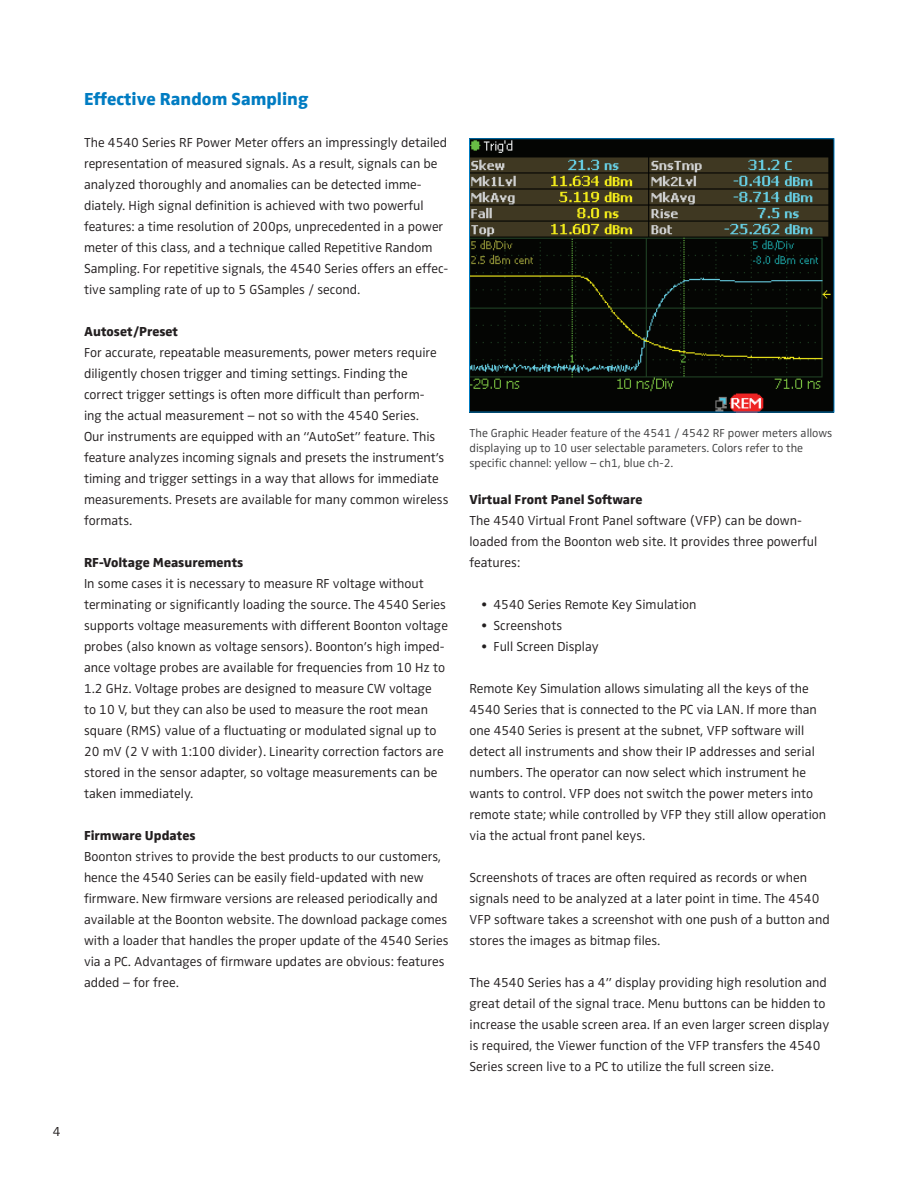
<style>
.page{position:relative;width:918px;height:1188px;background:#fff}
.page>*{position:absolute;margin:0;border:0;box-sizing:border-box;transform-origin:0 0}
.t1{font:800 18px "Zwo Pro";color:#007cc2}
.t2{font:300 13.5px/21px "Zwo Pro";color:#231f20}
.t3{font:800 13.5px "Zwo Pro";color:#231f20}
.t4{font:300 12px/15px "Zwo Pro";color:#3e3e3f}
</style>
<div class="page">
<img style="left:471px;top:140px;width:361px;height:270px">
<div style="left:469px;top:138px;width:365px;height:274px;border:1px solid #007cc2"></div>
<p class="t2" style="left:53px;top:1122px;width:9px">4</p>
<h1 class="t1" style="left:84px;top:88px;width:226px">Effective Random Sampling</h1>
<p class="t2" style="left:84px;top:132px;width:366px">The 4540 Series RF Power Meter offers an impressingly detailed representation of measured signals. As a result, signals can be analyzed thoroughly and anomalies can be detected imme&shy;diately. High signal definition is achieved with two powerful features: a time resolution of 200ps, unprecedented in a power meter of this class, and a technique called Repetitive Random Sampling. For repetitive signals, the 4540 Series offers an effec&shy;tive sampling rate of up to 5 GSamples / second.</p>
<p class="t3" style="left:84px;top:324px;width:96px">Autoset/Preset</p>
<p class="t2" style="left:84px;top:342px;width:366px">For accurate, repeatable measurements, power meters require diligently chosen trigger and timing settings. Finding the correct trigger settings is often more difficult than perform-<br>ing the actual measurement – not so with the 4540 Series.<br>Our instruments are equipped with an “AutoSet” feature. This feature analyzes incoming signals and presets the instrument’s timing and trigger settings in a way that allows for immediate measurements. Presets are available for many common wireless formats.</p>
<p class="t3" style="left:84px;top:555px;width:161px">RF-Voltage Measurements</p>
<p class="t2" style="left:84px;top:573px;width:365px">I n some cases it is necessary to measure RF voltage without terminating or significantly loading the source. The 4540 Series supports voltage measurements with different Boonton voltage probes (also known as voltage sensors). Boonton’s high imped&shy;ance voltage probes are available for frequencies from 10 Hz to 1.2 GHz. Voltage probes are designed to measure CW voltage<br>to 10 V, but they can also be used to measure the root mean square (rms</p>
<p class="t2" style="left:84px;top:720px;width:361px;text-indent:72px">) value of a fluctuating or modulated signal up to 20 mV (2 V with 1:100 divider). Linearity correction factors are stored in the sensor adapter, so voltage measurements can be taken immediately.</p>
<p class="t3" style="left:84px;top:828px;width:113px">Firmware Updates</p>
<p class="t2" style="left:84px;top:846px;width:366px">Boonton strives to provide the best products to our customers, hence the 4540 Series can be easily field-updated with new firmware. New firmware versions are released periodically and available at the Boonton website. The download package comes with a loader that handles the proper update of the 4540 Series via a PC. Advantages of firmware updates are obvious: features added – for free.</p>
<p class="t4" style="left:470px;top:425px;width:364px">The Graphic Header feature of the 4541 / 4542 RF power meters allows displaying up to 10 user selectable parameters. Colors refer to the specific channel: yellow – ch1, blue ch-2.</p>
<p class="t3" style="left:470px;top:492px;width:175px">Virtual Front Panel Software</p>
<p class="t2" style="left:470px;top:510px;width:349px">The 4540 Virtual Front Panel software (vfp) can be down&shy;loaded from the Boonton web site. It provides three powerful features:</p>
<p class="t2" style="left:482px;top:594px;width:217px">• 4540 Series Remote Key Simulation</p>
<p class="t2" style="left:482px;top:615px;width:82px">• Screenshots</p>
<p class="t2" style="left:482px;top:636px;width:119px">• Full Screen Display</p>
<p class="t2" style="left:470px;top:678px;width:358px">Remote Key Simulation allows simulating all the keys of the 4540 Series that is connected to the PC via lan. If more than one 4540 Series is present at the subnet, vfp software will detect all instruments and show their I P addresses and serial numbers. The operator can now select which instrument he wants to control. vfp does not switch the power meters into remote state; while controlled by vfp they still allow operation via the actual front panel keys.</p>
<p class="t2" style="left:470px;top:867px;width:362px">Screenshots of traces are often required as records or when signals need to be analyzed at a later point in time. The 4540 vfp software takes a screenshot with one push of a button and stores the images as bitmap files.</p>
<p class="t2" style="left:470px;top:972px;width:361px">The 4540 Series has a 4” display providing high resolution and great detail of the signal trace. Menu buttons can be hidden to increase the usable screen area. If an even larger screen display is required, the Viewer function of the vfp transfers the 4540<br>Series screen live to a PC to utilize the full screen size.</p>
</div>
